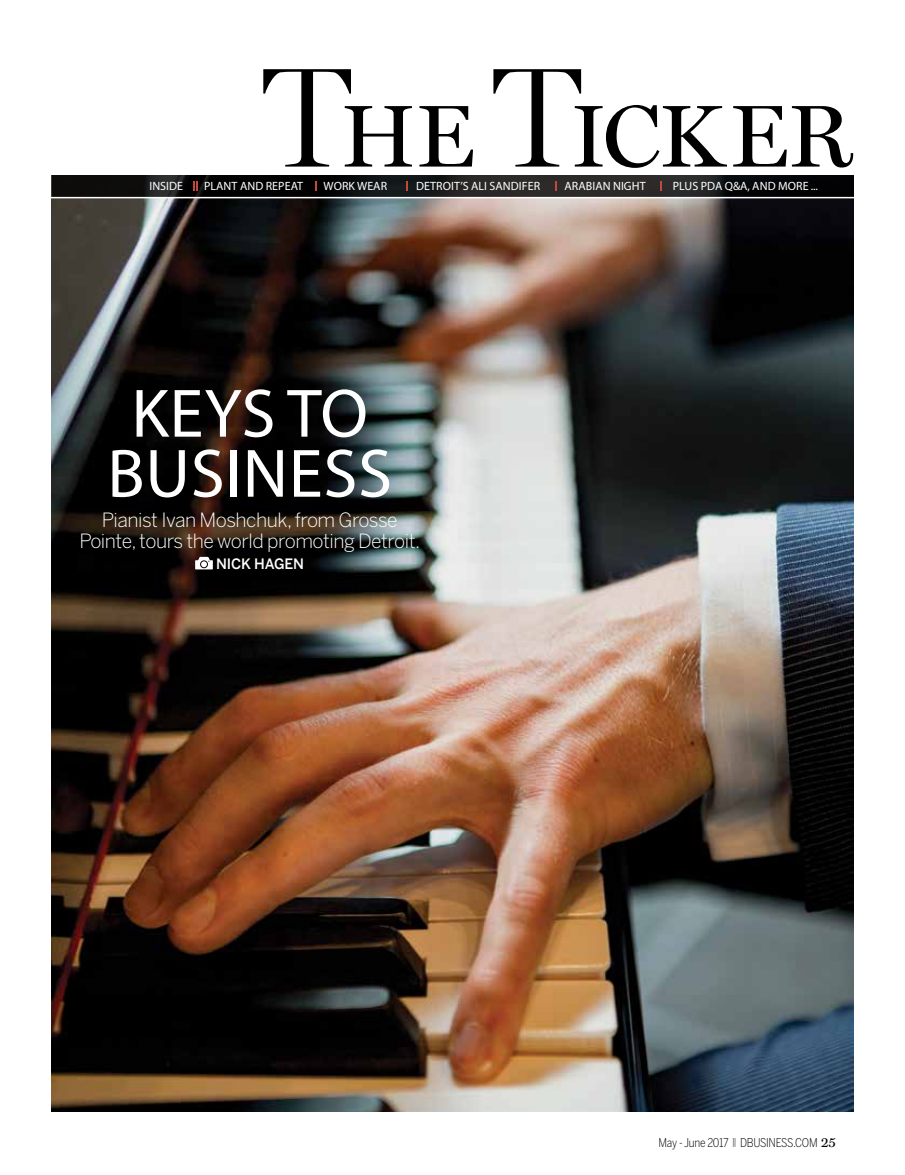
<style>
.page{position:relative;width:905px;height:1175px;background:#fff}
.page>*{position:absolute;margin:0;border:0;box-sizing:border-box;transform-origin:0 0}
.t1{font:88.5px "Miller Display";letter-spacing:-.01em;color:#000}
.t2{font:69px/60px "Myriad Pro";letter-spacing:.01em;color:#fff;text-align:center}
.t3{font:300 19.5px/21px "Benton Sans";letter-spacing:-.025em;color:#fff;text-align:center}
.t4{font:500 14.25px "Benton Sans";letter-spacing:-.01em;color:#fff}
.t5{font:12px "Myriad Pro";letter-spacing:.005em;color:#fff}
.t6{font:300 12px "Benton Sans Cond";letter-spacing:-.02em;color:#000}
.s1{font-weight:300;font-size:142.5px}
.s2{font-family:"Miller Text";font-weight:400;font-size:14.4px}
</style>
<div class="page">
<img style="left:52px;top:198px;width:801px;height:913px">
<svg style="left:52px;top:176px;width:801px;height:21px;background:#161616"></svg>
<svg style="left:193px;top:181px;width:5px;height:10px"></svg>
<svg style="left:315px;top:181px;width:2px;height:9px"></svg>
<svg style="left:555px;top:181px;width:2px;height:9px"></svg>
<svg style="left:660px;top:181px;width:2px;height:9px"></svg>
<svg style="left:195px;top:557px;width:18px;height:12px"></svg>
<h1 class="t1" style="left:262px;top:84px;width:592px"><span class="s1">T</span>HE <span class="s1">T</span>ICKER</h1>
<p class="t5" style="left:150px;top:179px;width:35px">INSIDE</p>
<p class="t5" style="left:204px;top:179px;width:101px">PLANT AND REPEAT</p>
<p class="t5" style="left:323px;top:179px;width:65px">WORK WEAR</p>
<p class="t5" style="left:416px;top:179px;width:126px">DETROIT’S ALI SANDIFER</p>
<p class="t5" style="left:564px;top:179px;width:83px">ARABIAN NIGHT</p>
<p class="t5" style="left:672px;top:179px;width:147px">PLUS PDA Q&amp;A, AND MORE ...</p>
<h2 class="t2" style="left:107px;top:382px;width:286px">KEYS TO<br>BUSINESS</h2>
<h3 class="t3" style="left:80px;top:509px;width:342px">Pianist Ivan Moshchuk, from Grosse<br>Pointe, tours the world promoting Detroit.</h3>
<p class="t4" style="left:216px;top:556px;width:90px">NICK HAGEN</p>
<p class="t6" style="left:658px;top:1135px;width:179px">May - June 2017 <sup>||</sup> DBUSINESS.COM <span class="s2">25</span></p>
</div>
